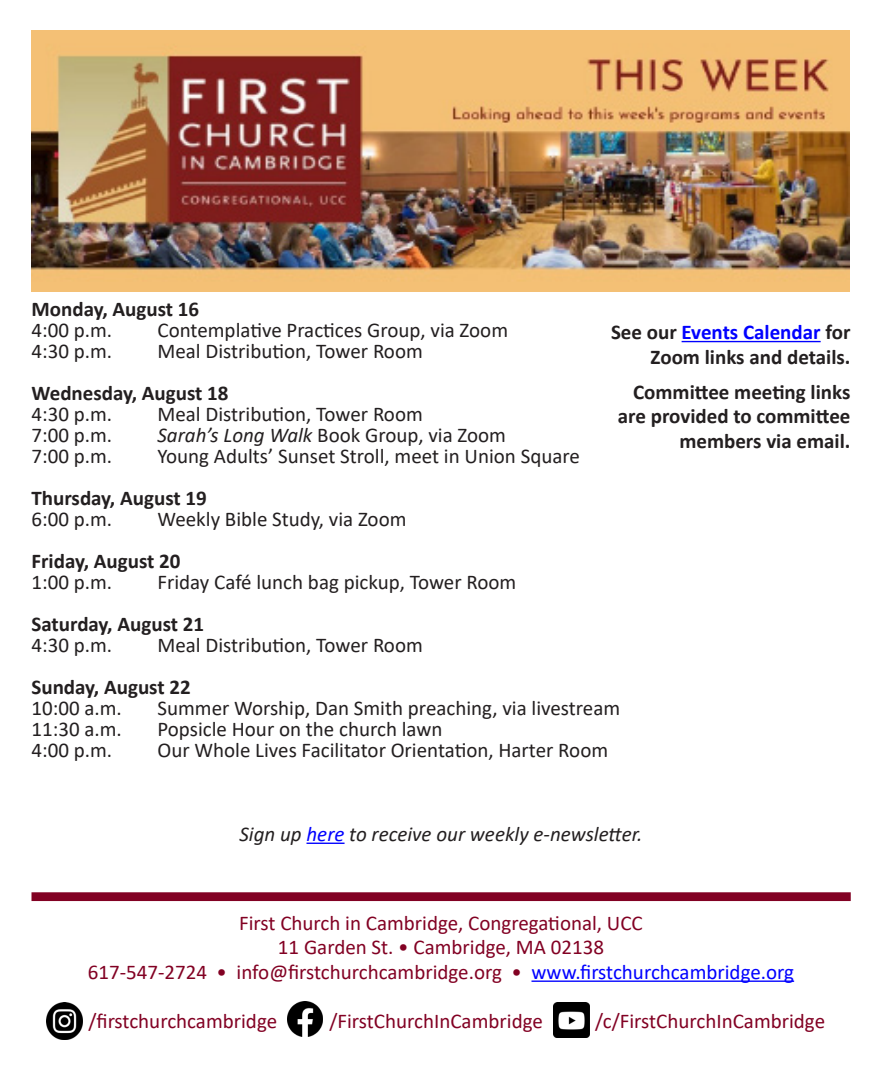
<style>
.page{position:relative;width:882px;height:1071px;background:#fff}
.page>*{position:absolute;margin:0;border:0;box-sizing:border-box;transform-origin:0 0}
.Paragraph_Style_1{font:21px "Calibri";color:#231f20}
.Paragraph_Style_1-2{font:21px "Calibri";color:#820123}
.Paragraph_Style_1-3{font:700 21px/24.5px "Calibri";color:#231f20;text-align:right}
.Paragraph_Style_1-4{font:italic 21px "Calibri";color:#231f20}
.s1{font-style:italic}
.s2{color:#00f}
</style>
<div class="page">
<hr style="left:307px;top:843px;width:38px;height:1px;background:#00f">
<img style="left:32px;top:31px;width:817px;height:261px">
<hr style="left:682px;top:341px;width:139px;height:1px;background:#00f">
<div style="left:32px;top:892px;width:819px;height:9px;background:#820123"></div>
<hr style="left:531px;top:981px;width:263px;height:1px;background:#00f">
<img style="left:46px;top:1003px;width:36px;height:36px">
<img style="left:287px;top:1001px;width:36px;height:35px">
<img style="left:554px;top:1002px;width:35px;height:36px">
<p class="Paragraph_Style_1-3" style="left:32px;top:296px;width:169px">Monday, August 16</p>
<p class="Paragraph_Style_1" style="left:32px;top:315px;width:82px">4:00 p.m.</p>
<p class="Paragraph_Style_1" style="left:158px;top:315px;width:352px">Contemplative Practices Group, via Zoom</p>
<p class="Paragraph_Style_1" style="left:32px;top:336px;width:82px">4:30 p.m.</p>
<p class="Paragraph_Style_1" style="left:158px;top:336px;width:267px">Meal Distribution, Tower Room</p>
<p class="Paragraph_Style_1-3" style="left:32px;top:380px;width:199px">Wednesday, August 18</p>
<p class="Paragraph_Style_1" style="left:32px;top:399px;width:82px">4:30 p.m.</p>
<p class="Paragraph_Style_1" style="left:158px;top:399px;width:267px">Meal Distribution, Tower Room</p>
<p class="Paragraph_Style_1" style="left:32px;top:420px;width:82px">7:00 p.m.</p>
<p class="Paragraph_Style_1" style="left:158px;top:420px;width:350px"><span class="s1">Sarah’s Long Walk</span> Book Group, via Zoom</p>
<p class="Paragraph_Style_1" style="left:32px;top:441px;width:82px">7:00 p.m.</p>
<p class="Paragraph_Style_1" style="left:158px;top:441px;width:424px">Young Adults’ Sunset Stroll, meet in Union Square</p>
<p class="Paragraph_Style_1-3" style="left:32px;top:485px;width:177px">Thursday, August 19</p>
<p class="Paragraph_Style_1" style="left:32px;top:504px;width:82px">6:00 p.m.</p>
<p class="Paragraph_Style_1" style="left:158px;top:504px;width:251px">Weekly Bible Study, via Zoom</p>
<p class="Paragraph_Style_1-3" style="left:32px;top:548px;width:151px">Friday, August 20</p>
<p class="Paragraph_Style_1" style="left:32px;top:567px;width:82px">1:00 p.m.</p>
<p class="Paragraph_Style_1" style="left:158px;top:567px;width:360px">Friday Café lunch bag pickup, Tower Room</p>
<p class="Paragraph_Style_1-3" style="left:32px;top:611px;width:174px">Saturday, August 21</p>
<p class="Paragraph_Style_1" style="left:32px;top:630px;width:82px">4:30 p.m.</p>
<p class="Paragraph_Style_1" style="left:158px;top:630px;width:267px">Meal Distribution, Tower Room</p>
<p class="Paragraph_Style_1-3" style="left:32px;top:674px;width:161px">Sunday, August 22</p>
<p class="Paragraph_Style_1" style="left:32px;top:693px;width:92px">10:00 a.m.</p>
<p class="Paragraph_Style_1" style="left:158px;top:693px;width:464px">Summer Worship, Dan Smith preaching, via livestream</p>
<p class="Paragraph_Style_1" style="left:32px;top:714px;width:92px">11:30 a.m.</p>
<p class="Paragraph_Style_1" style="left:158px;top:714px;width:287px">Popsicle Hour on the church lawn</p>
<p class="Paragraph_Style_1" style="left:32px;top:735px;width:82px">4:00 p.m.</p>
<p class="Paragraph_Style_1" style="left:158px;top:735px;width:452px">Our Whole Lives Facilitator Orientation, Harter Room</p>
<p class="Paragraph_Style_1-3" style="left:611px;top:320px;width:241px">See our <span class="s2">Events Calendar</span> for<br>Zoom links and details.</p>
<p class="Paragraph_Style_1-3" style="left:633px;top:379px;width:219px">Committee meeting links</p>
<p class="Paragraph_Style_1-3" style="left:618px;top:404px;width:234px">are provided to committee</p>
<p class="Paragraph_Style_1-3" style="left:679px;top:428px;width:173px">members via email.</p>
<p class="Paragraph_Style_1-4" style="left:240px;top:819px;width:404px">Sign up <span class="s2">here</span> to receive our weekly e-newsletter.</p>
<p class="Paragraph_Style_1-2" style="left:239px;top:908px;width:405px">First Church in Cambridge, Congregational, UCC</p>
<p class="Paragraph_Style_1-2" style="left:278px;top:933px;width:328px">11 Garden St. • Cambridge, MA 02138</p>
<p class="Paragraph_Style_1-2" style="left:88px;top:957px;width:708px">617-547-2724 • info@firstchurchcambridge.org • <span class="s2">www.firstchurchcambridge.org</span></p>
<p class="Paragraph_Style_1-2" style="left:88px;top:1006px;width:190px">/firstchurchcambridge</p>
<p class="Paragraph_Style_1-2" style="left:329px;top:1006px;width:215px">/FirstChurchInCambridge</p>
<p class="Paragraph_Style_1-2" style="left:595px;top:1006px;width:232px">/c/FirstChurchInCambridge</p>
</div>
